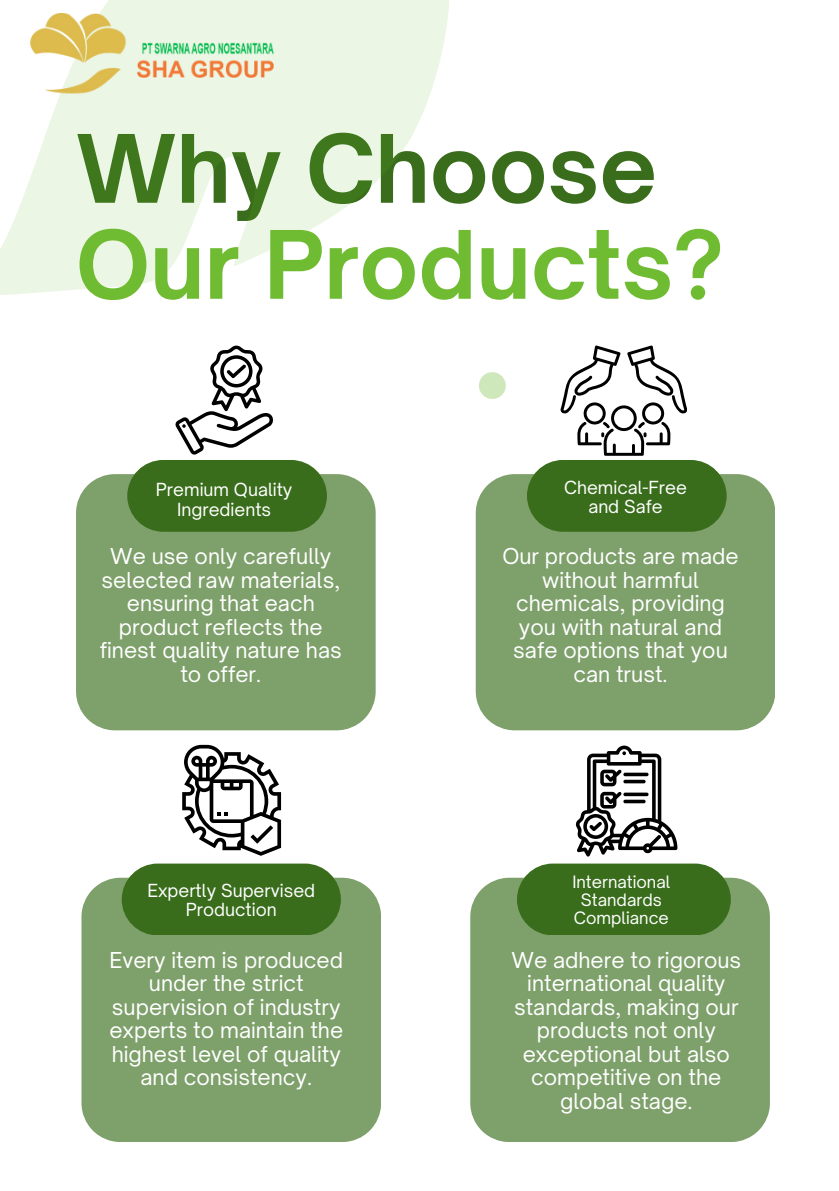
<style>
.page{position:relative;width:839px;height:1191px;background:#fff}
.page>*{position:absolute;margin:0;border:0;box-sizing:border-box;transform-origin:0 0}
.t1{font:700 90.2px/96px "Open Sauce One";color:#6fbc32}
.t2{font:21px/23.6px "Open Sauce One";color:#fff;text-align:center}
.t3{font:17.2px/19.4px "Open Sauce One";color:#fff;text-align:center}
.t4{font:16.4px/18.4px "Open Sauce One";color:#fff;text-align:center}
.s1{color:#396d1b}
</style>
<div class="page">
<svg style="left:0;top:128px;width:380px;height:167px;fill:#ecf6e4"></svg>
<svg style="left:48px;top:0;width:401px;height:162px;fill:#ecf6e4"></svg>
<div style="left:93px;top:81px;width:116px;height:42px;background:#ecf6e4"></div>
<div style="left:243px;top:0;width:162px;height:178px;background:#ecf6e4"></div>
<div style="left:77px;top:141px;width:60px;height:61px;background:#ecf6e4"></div>
<svg style="left:479px;top:372px;width:26px;height:27px"></svg>
<img style="left:30px;top:13px;width:118px;height:86px">
<img style="left:137px;top:35px;width:137px;height:42px">
<svg style="left:175px;top:345px;width:98px;height:110px"></svg>
<div style="left:76px;top:474px;width:299px;height:256px;background:#7ea06b"></div>
<div style="left:127px;top:460px;width:200px;height:72px;background:#396d1b;border-radius:36px"></div>
<div style="left:475px;top:474px;width:300px;height:256px;background:#7ea06b"></div>
<div style="left:527px;top:460px;width:199px;height:72px;background:#396d1b;border-radius:36px"></div>
<div style="left:81px;top:878px;width:300px;height:264px;background:#7ea06b"></div>
<div style="left:122px;top:864px;width:219px;height:71px;background:#396d1b;border-radius:36px"></div>
<div style="left:470px;top:878px;width:299px;height:264px;background:#7ea06b"></div>
<div style="left:517px;top:864px;width:213px;height:71px;background:#396d1b;border-radius:36px"></div>
<svg style="left:560px;top:345px;width:126px;height:111px"></svg>
<svg style="left:182px;top:745px;width:99px;height:111px"></svg>
<svg style="left:575px;top:746px;width:102px;height:111px"></svg>
<p class="t1" style="left:76px;top:120px;width:649px"><span class="s1">Why Choose<br></span>Our Products?</p>
<p class="t3" style="left:156px;top:480px;width:138px">Premium Quality<br>Ingredients</p>
<p class="t2" style="left:100px;top:544px;width:243px">We use only carefully selected raw materials, ensuring that each product reflects the finest quality nature has to offer.</p>
<p class="t3" style="left:147px;top:880px;width:169px">Expertly Supervised<br>Production</p>
<h2 class="t2" style="left:109px;top:948px;width:235px">Every item is produced under the strict supervision of industry experts to maintain the highest level of quality and consistency.</h2>
<h1 class="t3" style="left:564px;top:478px;width:124px">Chemical-Free and Safe</h1>
<p class="t2" style="left:502px;top:544px;width:238px">Our products are made without harmful chemicals, providing you with natural and safe options that you can trust.</p>
<p class="t4" style="left:572px;top:872px;width:99px">International<br>Standards<br>Compliance</p>
<p class="t2" style="left:511px;top:948px;width:231px">We adhere to rigorous international quality standards, making our products not only exceptional but also competitive on the global stage.</p>
</div>
